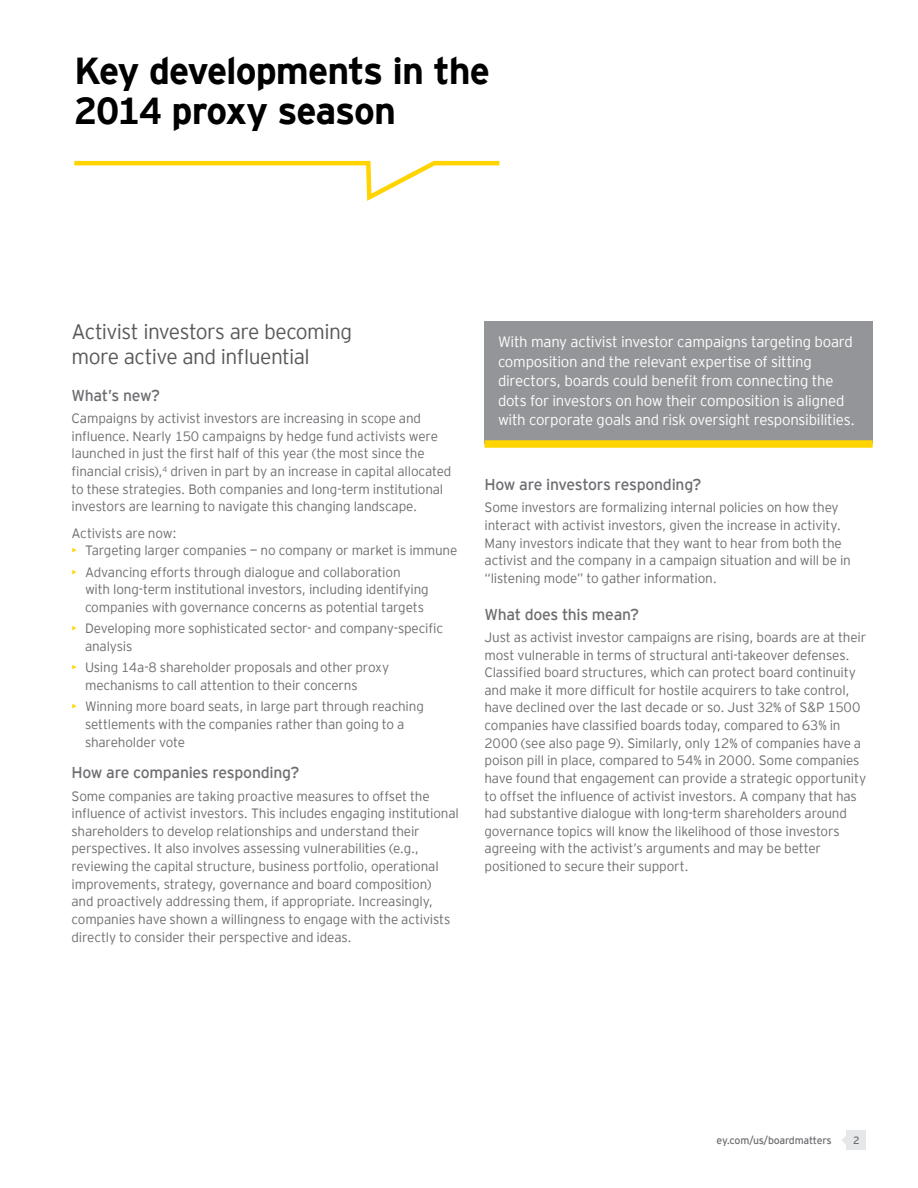
<style>
.page{position:relative;width:918px;height:1188px;background:#fff}
.page>*{position:absolute;margin:0;border:0;box-sizing:border-box;transform-origin:0 0}
.t1{font:700 37.5px/40.5px "EY Interstate";letter-spacing:-.03em;color:#000}
.t2{font:300 21px/25.5px "EY Interstate";letter-spacing:-.03em;color:#58595b}
.t3{font:15.75px "EY Interstate";letter-spacing:-.02em;color:#6d6e71}
.t4{font:300 15px/19.5px "EY Interstate";letter-spacing:-.02em;color:#fff}
.t5{font:300 13.5px/17.7px "EY Interstate";letter-spacing:-.015em;color:#6d6e71}
.t6{font:10.5px "EY Interstate";letter-spacing:-.02em;color:#6d6e71}
.s1{color:#ffd400}
</style>
<div class="page">
<div style="left:847px;top:1131px;width:19px;height:19px;background:#e6e7e8"></div>
<svg style="left:842px;top:1135px;width:5px;height:10px"></svg>
<div style="left:485px;top:322px;width:388px;height:122px;background:#939598"></div>
<div style="left:485px;top:440px;width:388px;height:8px;background:#ffd400"></div>
<svg style="left:74px;top:160px;width:426px;height:41px"></svg>
<h1 class="t1" style="left:74px;top:48px;width:417px">Key developments in the<br>2014 proxy season</h1>
<h2 class="t2" style="left:72px;top:317px;width:282px">Activist investors are becoming more active and influential</h2>
<p class="t3" style="left:72px;top:384px;width:90px">What’s new?</p>
<p class="t5" style="left:72px;top:409px;width:382px">Campaigns by activist investors are increasing in scope and influence. Nearly 150 campaigns by hedge fund activists were launched in just the first half of this year (the most since the financial crisis),<sup>4</sup> driven in part by an increase in capital allocated to these strategies. Both companies and long-term institutional investors are learning to navigate this changing landscape.</p>
<p class="t5" style="left:72px;top:523px;width:107px">Activists are now:</p>
<p class="t5" style="left:72px;top:541px;width:387px"><span class="s1">•</span> Targeting larger companies — no company or market is immune</p>
<p class="t5" style="left:85px;top:562px;width:345px;text-indent:-14px"><span class="s1">•</span> Advancing efforts through dialogue and collaboration with long-term institutional investors, including identifying companies with governance concerns as potential targets</p>
<p class="t5" style="left:85px;top:619px;width:360px;text-indent:-14px"><span class="s1">•</span> Developing more sophisticated sector- and company-specific analysis</p>
<p class="t5" style="left:85px;top:658px;width:306px;text-indent:-14px"><span class="s1">•</span> Using 14a-8 shareholder proposals and other proxy mechanisms to call attention to their concerns</p>
<p class="t5" style="left:85px;top:697px;width:340px;text-indent:-14px"><span class="s1">•</span> Winning more board seats, in large part through reaching settlements with the companies rather than going to a shareholder vote</p>
<p class="t3" style="left:72px;top:762px;width:229px">How are companies responding?</p>
<p class="t5" style="left:72px;top:786px;width:389px">Some companies are taking proactive measures to offset the influence of activist investors. This includes engaging institutional shareholders to develop relationships and understand their perspectives. It also involves assessing vulnerabilities (e.g., reviewing the capital structure, business portfolio, operational improvements, strategy, governance and board composition)<br>and proactively addressing them, if appropriate. Increasingly, companies have shown a willingness to engage with the activists directly to consider their perspective and ideas.</p>
<p class="t4" style="left:498px;top:332px;width:359px">With many activist investor campaigns targeting board composition and the relevant expertise of sitting directors, boards could benefit from connecting the dots for investors on how their composition is aligned with corporate goals and risk oversight responsibilities.</p>
<p class="t3" style="left:485px;top:474px;width:219px">How are investors responding?</p>
<p class="t5" style="left:485px;top:498px;width:368px">Some investors are formalizing internal policies on how they interact with activist investors, given the increase in activity.<br>Many investors indicate that they want to hear from both the activist and the company in a campaign situation and will be in “listening mode” to gather information.</p>
<p class="t3" style="left:485px;top:603px;width:156px">What does this mean?</p>
<p class="t5" style="left:485px;top:627px;width:383px">Just as activist investor campaigns are rising, boards are at their most vulnerable in terms of structural anti-takeover defenses.<br>Classified board structures, which can protect board continuity and make it more difficult for hostile acquirers to take control, have declined over the last decade or so. Just 32% of S&amp;P 1500 companies have classified boards today, compared to 63% in 2000 (see also page 9). Similarly, only 12% of companies have a poison pill in place, compared to 54% in 2000. Some companies have found that engagement can provide a strategic opportunity to offset the influence of activist investors. A company that has had substantive dialogue with long-term shareholders around governance topics will know the likelihood of those investors agreeing with the activist’s arguments and may be better positioned to secure their support.</p>
<p class="t6" style="left:717px;top:1133px;width:116px">ey.com/us/boardmatters</p>
<p class="t6" style="left:853px;top:1133px;width:8px">2</p>
</div>
